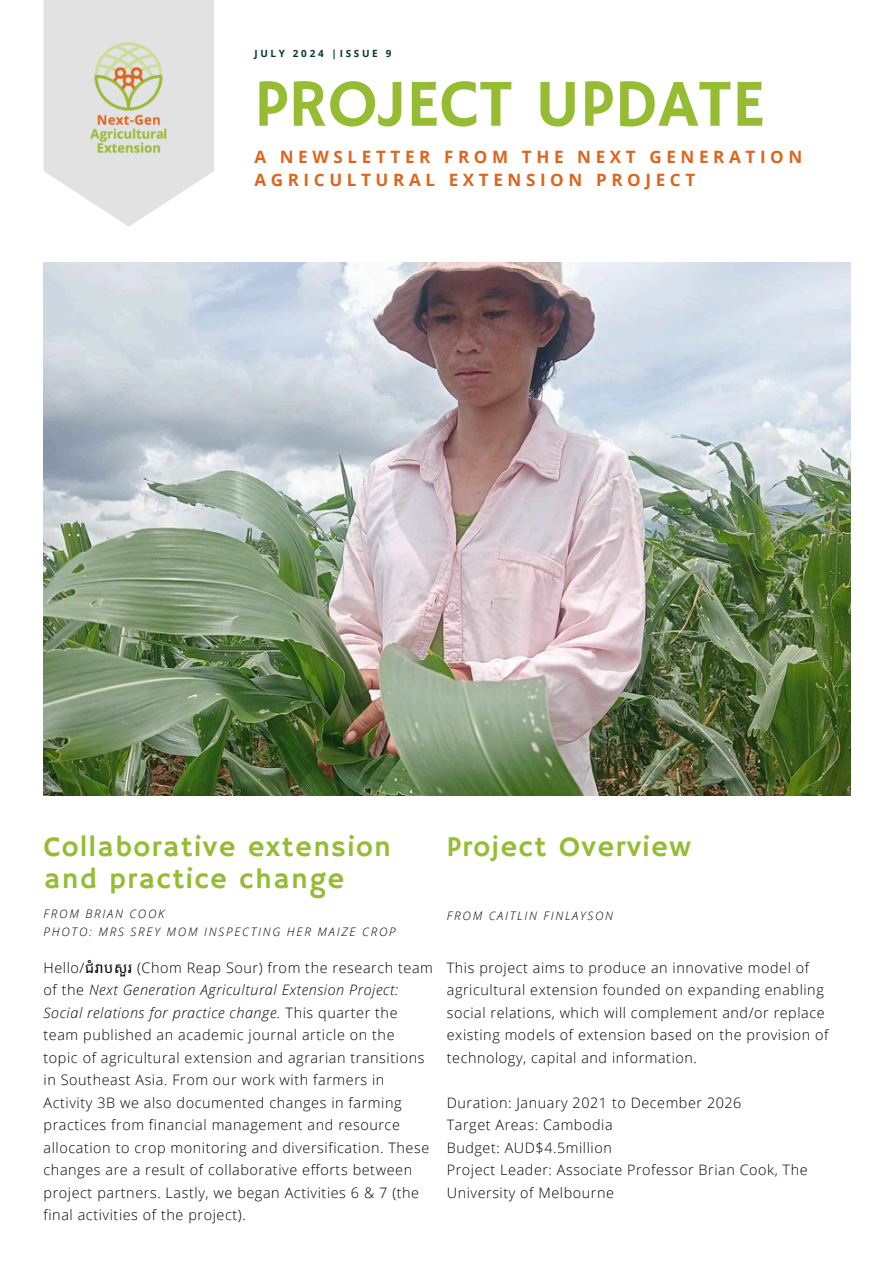
<style>
.page{position:relative;width:894px;height:1264px;background:#fff}
.page>*{position:absolute;margin:0;border:0;box-sizing:border-box;transform-origin:0 0}
.t1{font:67.35px "Hammersmith One";color:#96bc33}
.t2{font:28.65px/31.5px "Hammersmith One";letter-spacing:.05em;color:#96bc33}
.t3{font:700 17.1px/23.7px "Open Sans";letter-spacing:.27em;color:#dc661e}
.t4{font:300 14.4px/22.5px "Open Sans";letter-spacing:.04em;color:#000}
.t5{font:italic 300 11.7px/18.6px "Open Sans";letter-spacing:.15em;color:#000}
.t6{font:700 9.9px "Open Sans";letter-spacing:.27em;color:#073635}
.s1{font-family:"Noto Sans Khmer";font-weight:400}
.s2{font-style:italic}
</style>
<div class="page">
<img style="left:44px;top:262px;width:805px;height:533px">
<svg style="left:44px;top:0;width:170px;height:227px"></svg>
<img style="left:59px;top:20px;width:139px;height:138px">
<h3 class="t6" style="left:254px;top:47px;width:138px">JULY 2024 |ISSUE 9</h3>
<p class="t1" style="left:254px;top:65px;width:512px">PROJECT UPDATE</p>
<h1 class="t3" style="left:254px;top:144px;width:549px">A NEWSLETTER FROM THE NEXT GENERATION<br>AGRICULTURAL EXTENSION PROJECT</h1>
<h4 class="t2" style="left:44px;top:832px;width:348px">Collaborative extension and practice change</h4>
<h4 class="t5" style="left:44px;top:903px;width:354px">FROM BRIAN COOK<br>PHOTO: MRS SREY MOM INSPECTING HER MAIZE CROP</h4>
<h4 class="t4" style="left:44px;top:955px;width:391px">Hello/<span class="s1">ជំរាបសួរ</span> (Chom Reap Sour) from the research team of the <span class="s2">Next Generation Agricultural Extension Project:<br>Social relations for practice change.</span> This quarter the team published an academic journal article on the<br>topic of agricultural extension and agrarian transitions in Southeast Asia. From our work with farmers in Activity 3B we also documented changes in farming practices from financial management and resource allocation to crop monitoring and diversification. These changes are a result of collaborative efforts between project partners. Lastly, we began Activities 6 &amp; 7 (the final activities of the project).</h4>
<h2 class="t2" style="left:446px;top:832px;width:245px">Project Overview</h2>
<h5 class="t5" style="left:446px;top:906px;width:168px">FROM CAITLIN FINLAYSON</h5>
<h5 class="t4" style="left:446px;top:955px;width:383px">This project aims to produce an innovative model of agricultural extension founded on expanding enabling social relations, which will complement and/or replace existing models of extension based on the provision of technology, capital and information.</h5>
<h2 class="t4" style="left:446px;top:1090px;width:362px">Duration: January 2021 to December 2026<br>Target Areas: Cambodia<br>Budget: AUD$4.5million<br>Project Leader: Associate Professor Brian Cook, The University of Melbourne</h2>
</div>
